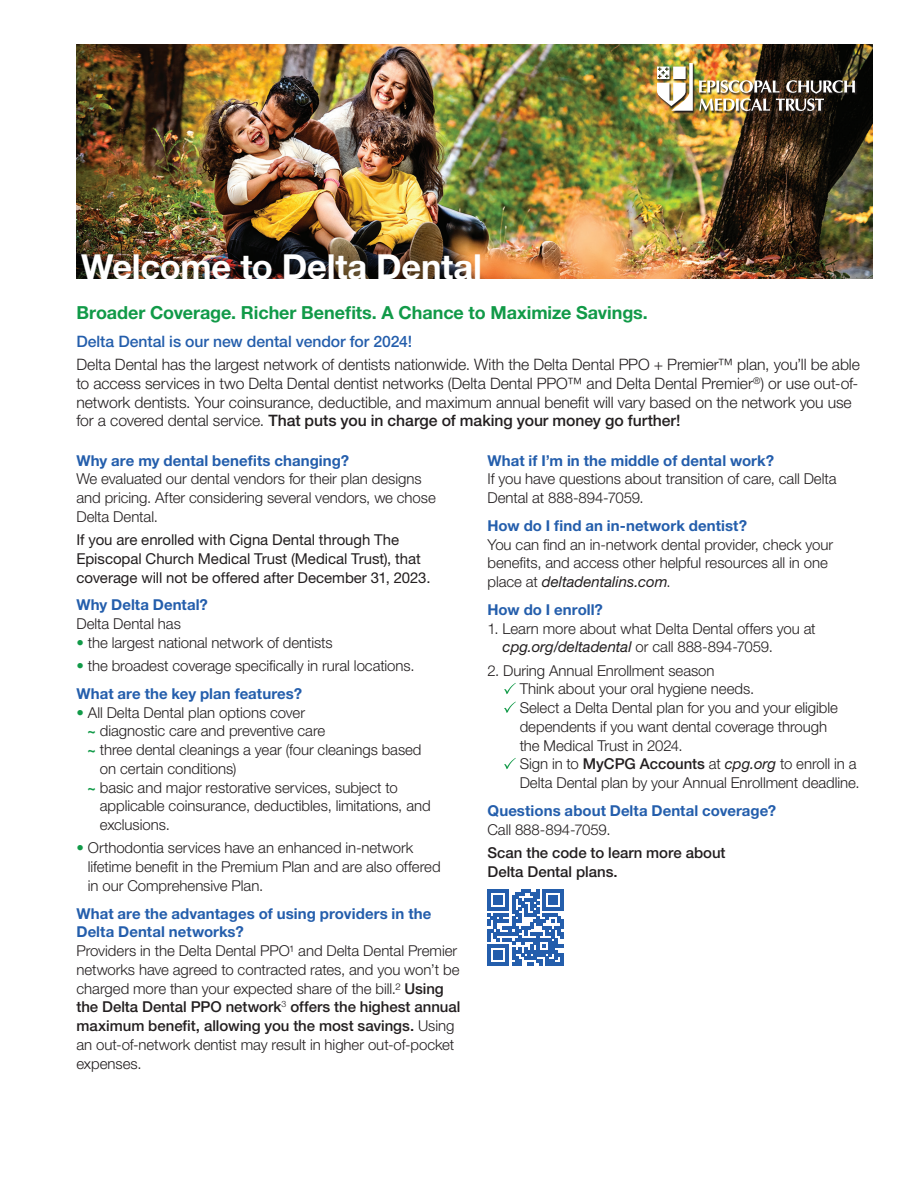
<style>
.page{position:relative;width:918px;height:1188px;background:#fff}
.page>*{position:absolute;margin:0;border:0;box-sizing:border-box;transform-origin:0 0}
.t1{font:700 34.5px "Helvetica Neue LT Std";letter-spacing:-.01em;color:#fff}
.t2{font:700 18px "Helvetica Neue LT Std";letter-spacing:-.005em;color:#119a48}
.t3{font:300 15.75px/18.8px "Helvetica Neue LT Std";letter-spacing:-.005em;color:#231f20}
.t4{font:500 15.75px "Helvetica Neue LT Std";letter-spacing:-.005em;color:#245eac}
.t5{font:300 15px/18.8px "Helvetica Neue LT Std";letter-spacing:-.005em;color:#231f20}
.t6{font:700 15px/18.8px "Helvetica Neue LT Std";letter-spacing:.005em;color:#245eac}
.t7{font:15px/18.8px "Helvetica Neue LT Std";letter-spacing:-.005em;color:#231f20}
.t8{font:500 15px/18.8px "Helvetica Neue LT Std";color:#231f20}
.s1{font-weight:500}
.s2{color:#119a48}
.s3{font-weight:700;color:#245eac}
.s4{font-weight:700;color:#119a48}
.s5{font-weight:400;font-style:italic}
</style>
<div class="page">
<img style="left:76px;top:45px;width:797px;height:234px">
<svg style="left:504px;top:683px;width:12px;height:11px"></svg>
<svg style="left:504px;top:702px;width:12px;height:11px"></svg>
<svg style="left:504px;top:758px;width:12px;height:11px"></svg>
<svg style="left:488px;top:889px;width:76px;height:77px"></svg>
<img style="left:657px;top:63px;width:201px;height:51px">
<img style="left:657px;top:63px;width:36px;height:48px">
<img style="left:699px;top:80px;width:156px;height:31px">
<h1 class="t1" style="left:81px;top:246px;width:402px">Welcome to Delta Dental</h1>
<p class="t2" style="left:76px;top:302px;width:573px">Broader Coverage. Richer Benefits. A Chance to Maximize Savings.</p>
<p class="t4" style="left:76px;top:332px;width:337px">Delta Dental is our new dental vendor for 2024!</p>
<p class="t3" style="left:76px;top:355px;width:785px">Delta Dental has the largest network of dentists nationwide. With the Delta Dental PPO + Premier™ plan, you’ll be able to access services in two Delta Dental dentist networks (Delta Dental PPO™ and Delta Dental Premier<sup>®</sup>) or use out-of&shy;network dentists. Your coinsurance, deductible, and maximum annual benefit will vary based on the network you use for a covered dental service. <span class="s1">That puts you in charge of making your money go further!</span></p>
<p class="t6" style="left:76px;top:450px;width:274px">Why are my dental benefits changing?</p>
<p class="t5" style="left:76px;top:469px;width:361px">We evaluated our dental vendors for their plan designs and pricing. After considering several vendors, we chose<br>Delta Dental.</p>
<p class="t7" style="left:76px;top:530px;width:356px">If you are enrolled with Cigna Dental through The<br>Episcopal Church Medical Trust (Medical Trust), that coverage will not be offered after December 31, 2023.</p>
<p class="t6" style="left:76px;top:595px;width:133px">Why Delta Dental?</p>
<p class="t5" style="left:76px;top:614px;width:106px">Delta Dental has</p>
<p class="t5" style="left:76px;top:633px;width:258px"><span class="s2">•</span> the largest national network of dentists</p>
<p class="t5" style="left:76px;top:651px;width:340px;line-height:27.8px"><span class="s2">•</span> the broadest coverage specifically in rural locations.<br><span class="s3">What are the key plan features?</span></p>
<p class="t5" style="left:76px;top:702px;width:230px"><span class="s2">•</span> All Delta Dental plan options cover</p>
<p class="t5" style="left:87px;top:721px;width:240px"><span class="s4">~</span> diagnostic care and preventive care</p>
<p class="t5" style="left:87px;top:740px;width:336px"><span class="s4">~</span> three dental cleanings a year (four cleanings based</p>
<p class="t5" style="left:100px;top:759px;width:138px">on certain conditions)</p>
<p class="t5" style="left:87px;top:777px;width:312px"><span class="s4">~</span> basic and major restorative services, subject to</p>
<p class="t5" style="left:100px;top:796px;width:332px">applicable coinsurance, deductibles, limitations, and</p>
<p class="t5" style="left:100px;top:815px;width:72px">exclusions.</p>
<p class="t5" style="left:88px;top:838px;width:354px;text-indent:-11px"><span class="s2">•</span> Orthodontia services have an enhanced in-network lifetime benefit in the Premium Plan and are also offered in our Comprehensive Plan.</p>
<p class="t6" style="left:77px;top:903px;width:356px">What are the advantages of using providers in the<br>Delta Dental networks?</p>
<p class="t5" style="left:76px;top:941px;width:386px">Providers in the Delta Dental PPO1 and Delta Dental Premier networks have agreed to contracted rates, and you won’t be charged more than your expected share of the bill.2 <span class="s1">Using the Delta Dental PPO network</span><sup>3</sup> <span class="s1">offers the highest annual maximum benefit, allowing you the most savings.</span> Using an out-of-network dentist may result in higher out-of-pocket expenses.</p>
<p class="t6" style="left:487px;top:450px;width:288px">What if I’m in the middle of dental work?</p>
<p class="t5" style="left:487px;top:469px;width:351px">If you have questions about transition of care, call Delta<br>Dental at 888-894-7059.</p>
<p class="t6" style="left:487px;top:516px;width:261px">How do I find an in-network dentist?</p>
<p class="t5" style="left:487px;top:534px;width:347px">You can find an in-network dental provider, check your benefits, and access other helpful resources all in one place at <span class="s5">deltadentalins.com</span>.</p>
<p class="t6" style="left:487px;top:600px;width:117px">How do I enroll?</p>
<p class="t5" style="left:503px;top:618px;width:315px;text-indent:-15px">1. Learn more about what Delta Dental offers you at <span class="s5">cpg.org/deltadental</span> or call 888-894-7059.</p>
<p class="t5" style="left:520px;top:660px;width:342px;text-indent:-32px">2. During Annual Enrollment season<br>Think about your oral hygiene needs.<br>Select a Delta Dental plan for you and your eligible dependents if you want dental coverage through<br>the Medical Trust in 2024.<br>Sign in to <span class="s1">MyCPG Accounts</span> at <span class="s5">cpg.org</span> to enroll in a Delta Dental plan by your Annual Enrollment deadline.</p>
<p class="t6" style="left:487px;top:801px;width:290px">Questions about Delta Dental coverage?</p>
<p class="t5" style="left:487px;top:819px;width:125px">Call 888-894-7059.</p>
<p class="t8" style="left:487px;top:843px;width:240px">Scan the code to learn more about<br>Delta Dental plans.</p>
</div>
